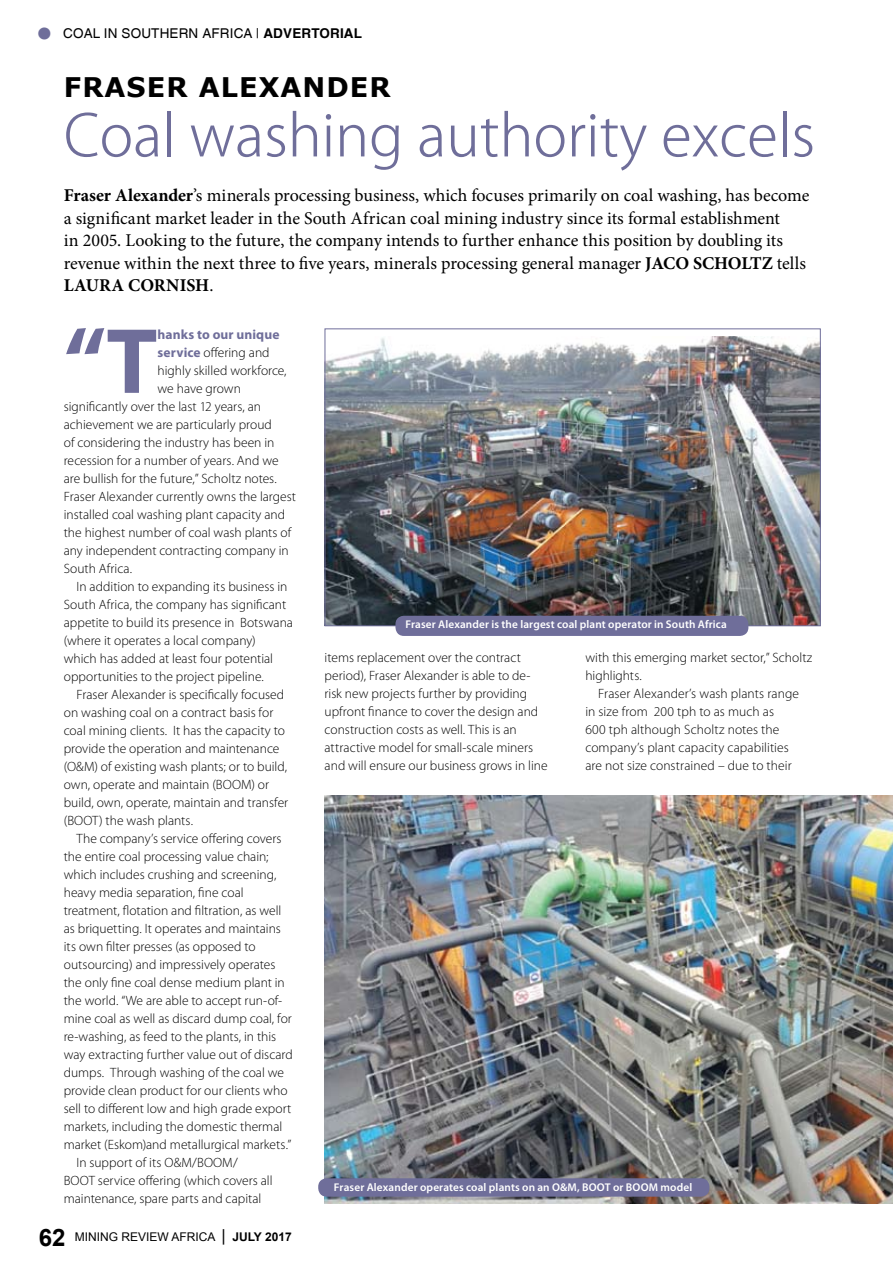
<style>
.page{position:relative;width:893px;height:1263px;background:#fff}
.page>*{position:absolute;margin:0;border:0;box-sizing:border-box;transform-origin:0 0}
.t1{font:700 93.6px "Myriad Pro";color:#6f6e9a}
.t2{font:300 57px "Koz Go Pro";color:#6f6e9a}
.t3{font:700 27px "Verdana";letter-spacing:.04em;color:#000}
.t4{font:18px/22.5px "Minion Pro";color:#000}
.t5{font:300 13.5px/18px "Myriad Pro";color:#000}
.t6{font:13.5px "Switzerland Plain";letter-spacing:.01em;color:#000}
.t7{font:700 13.5px "Myriad Pro";letter-spacing:.01em;color:#6f6e9a}
.t8{font:12px "Arial";color:#000}
.t9{font:600 11.25px "Myriad Pro";letter-spacing:.015em;color:#fff}
.s1{font-size:48px;color:#6f6e9a}
.s2{font-family:"Switzerland";font-weight:700}
.s3{font-weight:700}
.s4{font-weight:700;color:#6f6e9a}
.s5{font-weight:700;font-size:24px}
.s6{font-size:16.5px}
</style>
<div class="page">
<img style="left:325px;top:795px;width:568px;height:408px">
<img style="left:327px;top:337px;width:492px;height:287px">
<div style="left:395px;top:616px;width:353px;height:20px;background:#6f6e9a;border-radius:9px"></div>
<div style="left:318px;top:1178px;width:391px;height:19px;background:#6f6e9a;border-radius:9px"></div>
<p class="t6" style="left:37px;top:25px;width:327px"><span class="s1">•</span> COAL IN SOUTHERN AFRICA | <span class="s2">ADVERTORIAL</span></p>
<h3 class="t3" style="left:64px;top:70px;width:328px">FRASER ALEXANDER</h3>
<h2 class="t2" style="left:64px;top:98px;width:753px">Coal washing authority excels</h2>
<p class="t4" style="left:64px;top:184px;width:747px"><span class="s3">Fraser Alexander</span>’s minerals processing business, which focuses primarily on coal washing, has become a significant market leader in the South African coal mining industry since its formal establishment<br>in 2005. Looking to the future, the company intends to further enhance this position by doubling its revenue within the next three to five years, minerals processing general manager <span class="s3">JACO SCHOLTZ</span> tells <span class="s3">LAURA CORNISH</span>.</p>
<h1 class="t1" style="left:64px;top:300px;width:95px">“T</h1>
<p class="t7" style="left:158px;top:325px;width:123px">hanks to our unique</p>
<p class="t5" style="left:158px;top:343px;width:114px"><span class="s4">service</span> offering and</p>
<p class="t5" style="left:158px;top:361px;width:131px">highly skilled workforce,</p>
<p class="t5" style="left:158px;top:379px;width:85px">we have grown</p>
<p class="t5" style="left:64px;top:397px;width:199px">significantly over the last 12 years, an</p>
<p class="t5" style="left:64px;top:415px;width:210px">achievement we are particularly proud</p>
<p class="t5" style="left:64px;top:433px;width:212px">of considering the industry has been in</p>
<p class="t5" style="left:64px;top:451px;width:216px">recession for a number of years. And we</p>
<p class="t5" style="left:64px;top:469px;width:215px">are bullish for the future,” Scholtz notes.</p>
<p class="t5" style="left:64px;top:487px;width:234px">Fraser Alexander currently owns the largest</p>
<p class="t5" style="left:64px;top:505px;width:223px">installed coal washing plant capacity and</p>
<p class="t5" style="left:64px;top:523px;width:229px">the highest number of coal wash plants of</p>
<p class="t5" style="left:64px;top:541px;width:226px">any independent contracting company in</p>
<p class="t5" style="left:64px;top:559px;width:70px">South Africa.</p>
<p class="t5" style="left:77px;top:577px;width:212px">In addition to expanding its business in</p>
<p class="t5" style="left:64px;top:595px;width:224px">South Africa, the company has significant</p>
<p class="t5" style="left:64px;top:613px;width:231px">appetite to build its presence in Botswana</p>
<p class="t5" style="left:64px;top:631px;width:193px">(where it operates a local company)</p>
<p class="t5" style="left:64px;top:649px;width:211px">which has added at least four potential</p>
<p class="t5" style="left:64px;top:667px;width:201px">opportunities to the project pipeline.</p>
<p class="t5" style="left:77px;top:685px;width:209px">Fraser Alexander is specifically focused</p>
<p class="t5" style="left:64px;top:703px;width:211px">on washing coal on a contract basis for</p>
<p class="t5" style="left:64px;top:721px;width:223px">coal mining clients. It has the capacity to</p>
<p class="t5" style="left:64px;top:739px;width:217px">provide the operation and maintenance</p>
<p class="t5" style="left:64px;top:757px;width:225px">(O&amp;M) of existing wash plants; or to build,</p>
<p class="t5" style="left:64px;top:775px;width:207px">own, operate and maintain (BOOM) or</p>
<p class="t5" style="left:64px;top:793px;width:226px">build, own, operate, maintain and transfer</p>
<p class="t5" style="left:64px;top:811px;width:131px">(BOOT) the wash plants.</p>
<p class="t5" style="left:77px;top:829px;width:207px">The company’s service offering covers</p>
<p class="t5" style="left:64px;top:847px;width:206px">the entire coal processing value chain;</p>
<p class="t5" style="left:64px;top:865px;width:214px">which includes crushing and screening,</p>
<p class="t5" style="left:64px;top:883px;width:181px">heavy media separation, fine coal</p>
<p class="t5" style="left:64px;top:901px;width:219px">treatment, flotation and filtration, as well</p>
<p class="t5" style="left:64px;top:919px;width:219px">as briquetting. It operates and maintains</p>
<p class="t5" style="left:64px;top:937px;width:193px">its own filter presses (as opposed to</p>
<p class="t5" style="left:64px;top:955px;width:213px">outsourcing) and impressively operates</p>
<p class="t5" style="left:64px;top:973px;width:223px">the only fine coal dense medium plant in</p>
<p class="t5" style="left:64px;top:991px;width:220px">the world. “We are able to accept run-of-</p>
<p class="t5" style="left:64px;top:1009px;width:230px">mine coal as well as discard dump coal, for</p>
<p class="t5" style="left:64px;top:1027px;width:214px">re-washing, as feed to the plants, in this</p>
<p class="t5" style="left:64px;top:1045px;width:231px">way extracting further value out of discard</p>
<p class="t5" style="left:64px;top:1063px;width:222px">dumps. Through washing of the coal we</p>
<p class="t5" style="left:64px;top:1081px;width:225px">provide clean product for our clients who</p>
<p class="t5" style="left:64px;top:1099px;width:229px">sell to different low and high grade export</p>
<p class="t5" style="left:64px;top:1117px;width:220px">markets, including the domestic thermal</p>
<p class="t5" style="left:64px;top:1135px;width:229px">market (Eskom)and metallurgical markets.”</p>
<p class="t5" style="left:77px;top:1153px;width:163px">In support of its O&amp;M/BOOM/</p>
<p class="t5" style="left:64px;top:1171px;width:210px">BOOT service offering (which covers all</p>
<p class="t5" style="left:64px;top:1189px;width:199px">maintenance, spare parts and capital</p>
<p class="t8" style="left:39px;top:1229px;width:254px"><span class="s5">62</span> MINING REVIEW AFRICA <span class="s6">|</span> <span class="s3">JULY 2017</span></p>
<p class="t9" style="left:405px;top:617px;width:323px">Fraser Alexander is the largest coal plant operator in South Africa</p>
<p class="t5" style="left:325px;top:648px;width:225px">items replacement over the contract period), Fraser Alexander is able to de&shy;risk new projects further by providing upfront finance to cover the design and construction costs as well. This is an attractive model for small-scale miners and will ensure our business grows in line</p>
<p class="t5" style="left:585px;top:649px;width:228px">with this emerging market sector,” Scholtz highlights.</p>
<p class="t5" style="left:585px;top:685px;width:215px;text-indent:13px">Fraser Alexander’s wash plants range in size from 200 tph to as much as<br>600 tph although Scholtz notes the company’s plant capacity capabilities are not size constrained – due to their</p>
<p class="t9" style="left:334px;top:1180px;width:360px">Fraser Alexander operates coal plants on an O&amp;M, BOOT or BOOM model</p>
</div>
